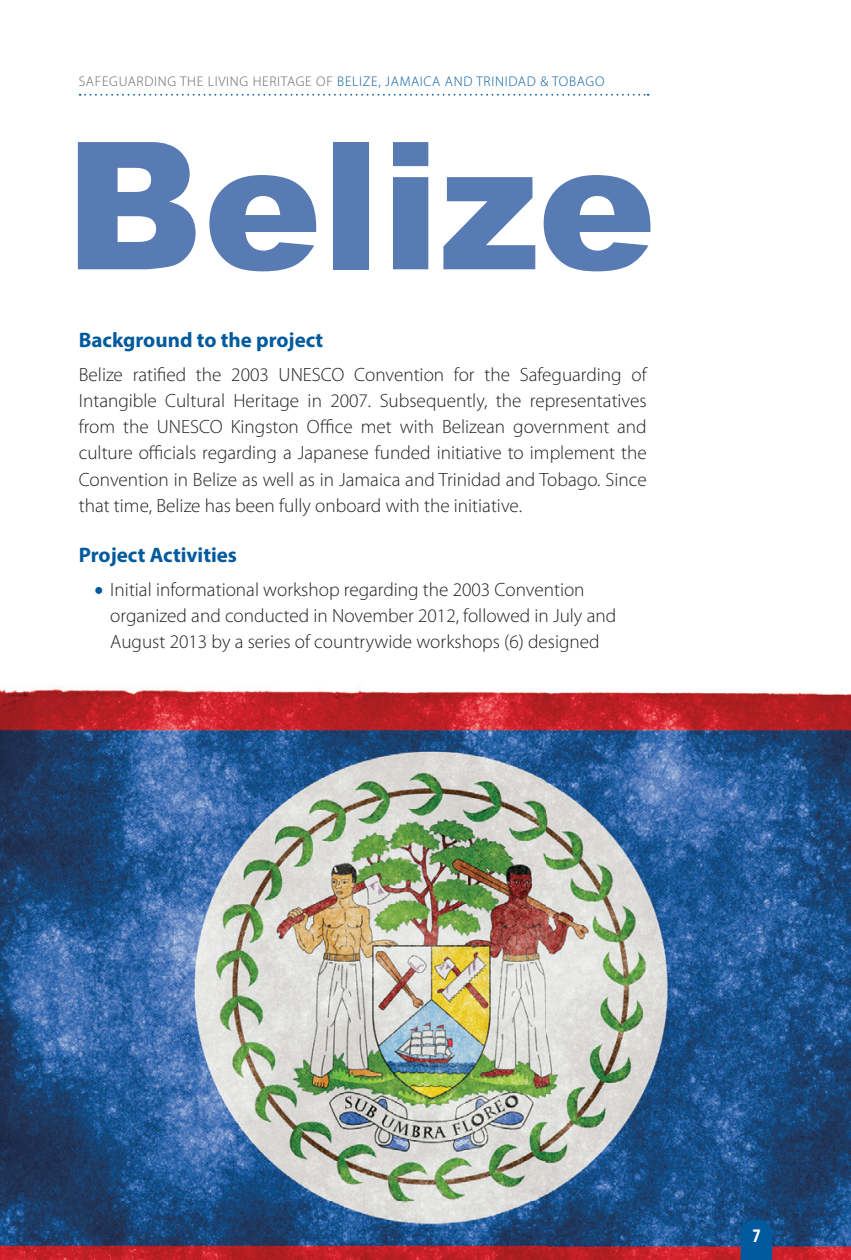
<style>
.page{position:relative;width:851px;height:1260px;background:#fff}
.page>*{position:absolute;margin:0;border:0;box-sizing:border-box;transform-origin:0 0}
.t1{font:900 177.8px "Arial";color:#587bb3}
.t2{font:700 21px "Myriad Pro";color:#015a9d}
.t3{font:300 19.25px/26.2px "Myriad Pro";color:#231f20;text-align:justify}
.t4{font:700 condensed 19.25px "Myriad Pro";color:#fff}
.t5{font:300 14px "Myriad Pro";letter-spacing:.05em;color:#015a9d}
.s1{color:#636366}
.s2{color:#015a9d}
</style>
<div class="page">
<img style="left:0;top:686px;width:850px;height:574px">
<svg style="left:80px;top:94px;width:568px;height:2px"></svg>
<svg style="left:740px;top:1220px;width:32px;height:40px"></svg>
<p class="t5" style="left:79px;top:73px;width:527px"><span class="s1">SAFEGUARDING THE LIVING HERITAGE OF</span> BELIZE, JAMAICA AND TRINIDAD &amp; TOBAGO</p>
<h1 class="t1" style="left:65px;top:77px;width:592px">Belize</h1>
<p class="t2" style="left:79px;top:326px;width:246px">Background to the project</p>
<p class="t3" style="left:79px;top:361px;width:569px">Belize ratified the 2003 UNESCO Convention for the Safeguarding of Intangible Cultural Heritage in 2007. Subsequently, the representatives from the UNESCO Kingston Office met with Belizean government and culture officials regarding a Japanese funded initiative to implement the Convention in Belize as well as in Jamaica and Trinidad and Tobago. Since that time, Belize has been fully onboard with the initiative.</p>
<p class="t2" style="left:79px;top:541px;width:160px">Project Activities</p>
<p class="t3" style="left:110px;top:576px;width:507px;text-align:left;text-indent:-16px"><span class="s2">•</span> Initial informational workshop regarding the 2003 Convention organized and conducted in November 2012, followed in July and<br>August 2013 by a series of countrywide workshops (6) designed</p>
<p class="t4" style="left:752px;top:1224px;width:10px">7</p>
</div>
